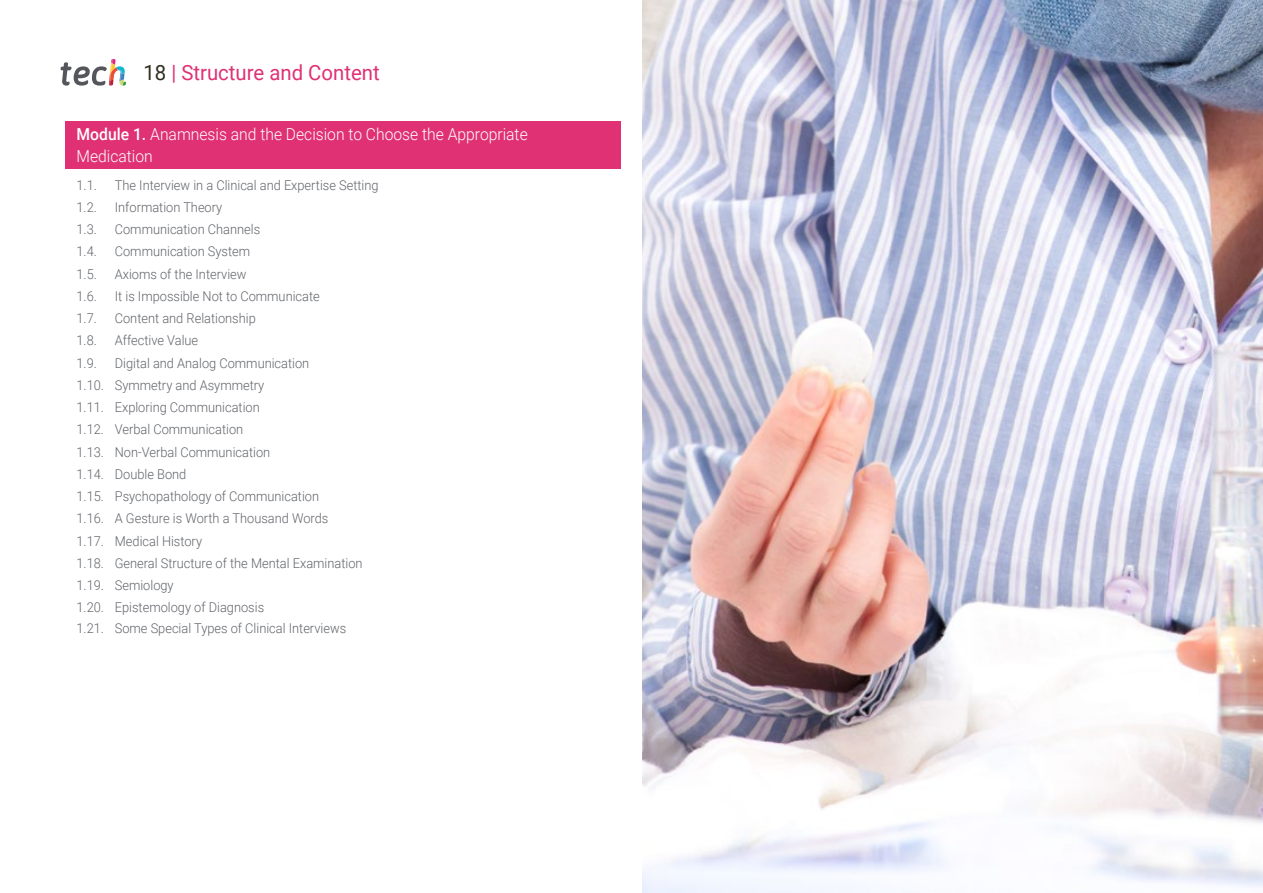
<style>
.page{position:relative;width:1263px;height:893px;background:#fff}
.page>*{position:absolute;margin:0;border:0;box-sizing:border-box;transform-origin:0 0}
.t1{font:21px "Roboto";color:#df3174}
.t2{font:300 16.5px/22.5px "Roboto";color:#fff;scale:.95 1}
.t3{font:300 13.5px/22.2px "Roboto";color:#61646a;scale:.95 1}
.s1{color:#312e20}
.s2{color:#e03073}
.s3{font-weight:500}
</style>
<div class="page">
<img style="left:642px;top:0;width:621px;height:893px">
<div style="left:65px;top:121px;width:556px;height:48px;background:#df3174"></div>
<svg style="left:61px;top:59px;width:65px;height:27px"></svg>
<h1 class="t1" style="left:144px;top:57px;width:238px"><span class="s1">18</span> <span class="s2">|</span> Structure and Content</h1>
<p class="t2" style="left:77px;top:122px;width:476px"><span class="s3">Module 1.</span> Anamnesis and the Decision to Choose the Appropriate<br>Medication</p>
<p class="t3" style="left:77px;top:173px;width:23px">1.1.</p>
<p class="t3" style="left:115px;top:173px;width:279px">The Interview in a Clinical and Expertise Setting</p>
<p class="t3" style="left:77px;top:195px;width:23px">1.2.</p>
<p class="t3" style="left:115px;top:195px;width:115px">Information Theory</p>
<p class="t3" style="left:77px;top:218px;width:23px">1.3.</p>
<p class="t3" style="left:115px;top:218px;width:154px">Communication Channels</p>
<p class="t3" style="left:77px;top:240px;width:23px">1.4.</p>
<p class="t3" style="left:115px;top:240px;width:144px">Communication System</p>
<p class="t3" style="left:77px;top:262px;width:23px">1.5.</p>
<p class="t3" style="left:115px;top:262px;width:140px">Axioms of the Interview</p>
<p class="t3" style="left:77px;top:284px;width:23px">1.6.</p>
<p class="t3" style="left:115px;top:284px;width:217px">It is Impossible Not to Communicate</p>
<p class="t3" style="left:77px;top:307px;width:23px">1.7.</p>
<p class="t3" style="left:115px;top:307px;width:150px">Content and Relationship</p>
<p class="t3" style="left:77px;top:329px;width:23px">1.8.</p>
<p class="t3" style="left:115px;top:329px;width:89px">Affective Value</p>
<p class="t3" style="left:77px;top:351px;width:23px">1.9.</p>
<p class="t3" style="left:77px;top:351px;width:303px;text-indent:38px">Digital and Analog Communication<br>1.10. Symmetry and Asymmetry<br>1.11. Exploring Communication<br>1.12. Verbal Communication<br>1.13. Non-Verbal Communication<br>1.14. Double Bond<br>1.15. Psychopathology of Communication<br>1.16. A Gesture is Worth a Thousand Words<br>1.17. Medical History<br>1.18. General Structure of the Mental Examination<br>1.19. Semiology<br>1.20. Epistemology of Diagnosis</p>
<p class="t3" style="left:77px;top:617px;width:285px">1.21. Some Special Types of Clinical Interviews</p>
</div>
